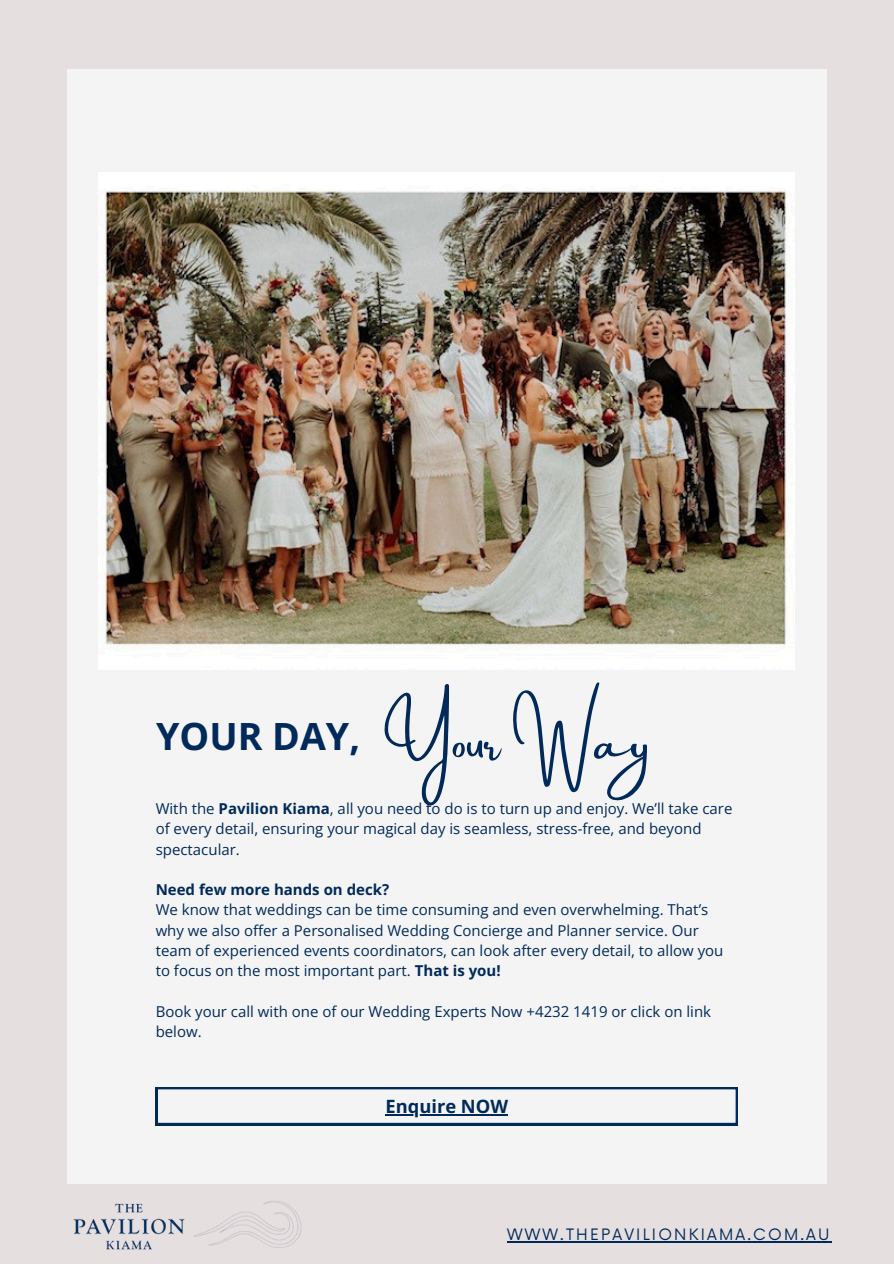
<style>
.page{position:relative;width:894px;height:1264px;background:#fff}
.page>*{position:absolute;margin:0;border:0;box-sizing:border-box;transform-origin:0 0}
.t1{font:50.55px "Amsterdam Two";color:#012a5a}
.t2{font:700 37.5px "Open Sans";color:#012a5a}
.t3{font:700 18.3px "Open Sans";color:#012a5a}
.t4{font:15.3px "Now";letter-spacing:.145em;color:#012a5a}
.t5{font:15px/20.2px "Open Sans";color:#012a5a}
.t6{font:700 15px "Open Sans";color:#012a5a}
.s1{font-weight:700}
</style>
<div class="page">
<div style="left:0;top:0;width:893px;height:1263px;background:linear-gradient(to right,#e7dfdf,#e3ddde)"></div>
<div style="left:67px;top:69px;width:759px;height:1114px;background:#f4f4f4"></div>
<svg style="left:156px;top:1087px;width:581px;height:38px"></svg>
<hr style="left:385px;top:1113px;width:123px;height:2px;background:#012a5a">
<hr style="left:507px;top:1241px;width:324px;height:1px;background:#012a5a">
<img style="left:73px;top:1203px;width:112px;height:47px">
<img style="left:193px;top:1201px;width:109px;height:47px">
<img style="left:99px;top:172px;width:695px;height:497px">
<p class="t1" style="left:387px;top:713px;width:265px">Your Way</p>
<p class="t2" style="left:156px;top:709px;width:205px">YOUR DAY,</p>
<p class="t5" style="left:156px;top:798px;width:578px">With the <span class="s1">Pavilion Kiama</span>, all you need to do is to turn up and enjoy. We’ll take care of every detail, ensuring your magical day is seamless, stress-free, and beyond spectacular.</p>
<h1 class="t6" style="left:156px;top:879px;width:235px">Need few more hands on deck?</h1>
<h2 class="t5" style="left:156px;top:899px;width:569px">We know that weddings can be time consuming and even overwhelming. That’s why we also offer a Personalised Wedding Concierge and Planner service. Our team of experienced events coordinators, can look after every detail, to allow you to focus on the most important part. <span class="s1">That is you!</span></h2>
<p class="t5" style="left:156px;top:1000px;width:556px">Book your call with one of our Wedding Experts Now +4232 1419 or click on link below.</p>
<p class="t3" style="left:385px;top:1093px;width:124px">Enquire NOW</p>
<h3 class="t4" style="left:507px;top:1226px;width:324px">WWW.THEPAVILIONKIAMA.COM.AU</h3>
</div>
